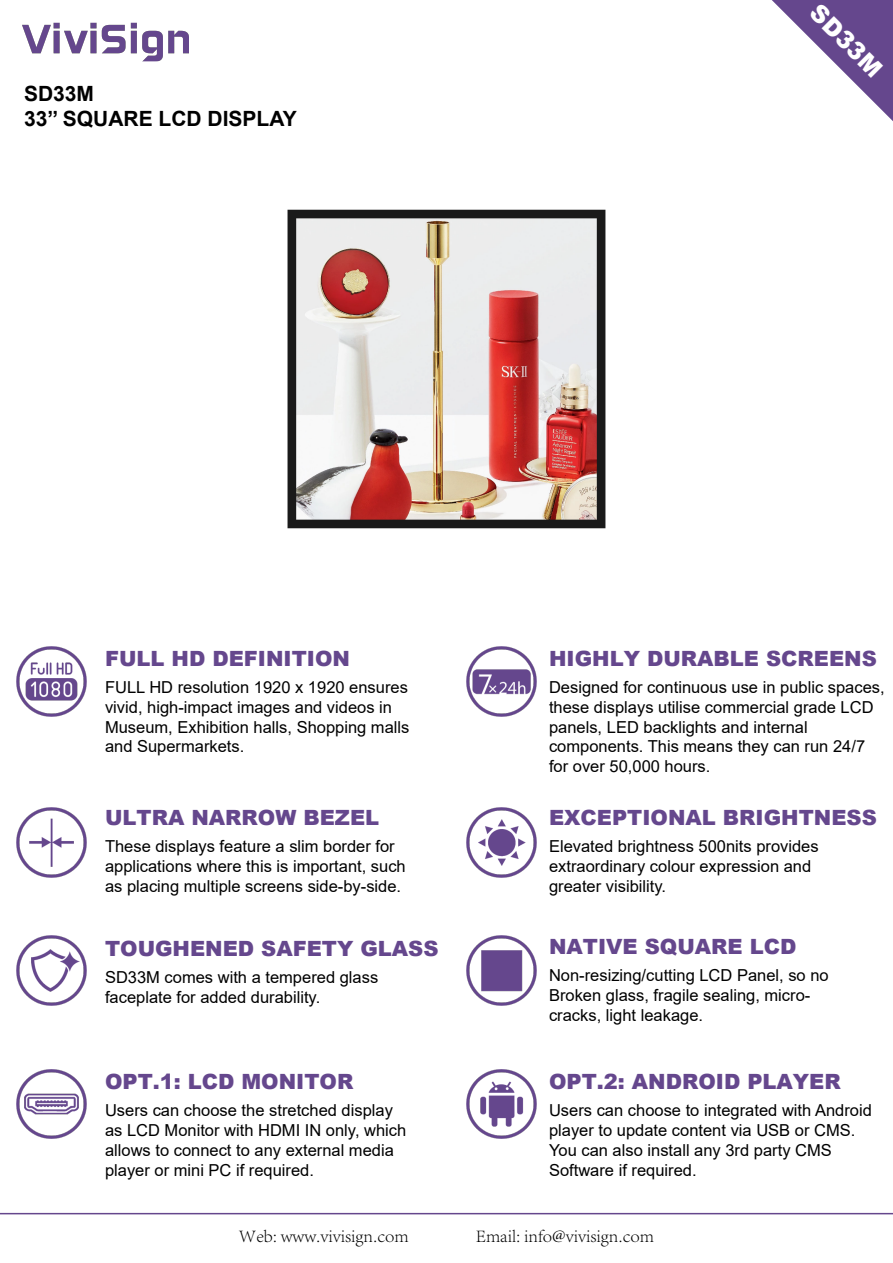
<style>
.page{position:relative;width:893px;height:1263px;background:#fff}
.page>*{position:absolute;margin:0;border:0;box-sizing:border-box;transform-origin:0 0}
.t1{font:900 24px "Arial";color:#fff}
.t2{font:900 21px "Arial";color:#65478d}
.t3{font:700 21px/25.2px "Arial";color:#000}
.t4{font:300 18px "Adobe Song Std";color:#000}
.t5{font:16.5px/19.8px "Arial";color:#000}
</style>
<div class="page">
<svg style="left:772px;top:0;width:121px;height:121px"></svg>
<img style="left:23px;top:22px;width:166px;height:39px">
<hr style="left:0;top:1213px;width:893px;height:1px;background:#65478d">
<img style="left:16px;top:807px;width:71px;height:71px">
<img style="left:466px;top:646px;width:71px;height:71px">
<img style="left:466px;top:1069px;width:71px;height:70px">
<img style="left:466px;top:807px;width:71px;height:71px">
<img style="left:16px;top:646px;width:71px;height:71px">
<img style="left:16px;top:1069px;width:71px;height:70px">
<img style="left:466px;top:935px;width:71px;height:71px">
<img style="left:287px;top:209px;width:319px;height:320px">
<img style="left:16px;top:935px;width:71px;height:71px">
<p class="t3" style="left:24px;top:81px;width:274px">SD33M<br>33’’ SQUARE LCD DISPLAY</p>
<h1 class="t1" style="left:827px;top:-4px;width:92px;rotate:45deg">SD33M</h1>
<p class="t2" style="left:105px;top:643px;width:246px">FULL HD DEFINITION</p>
<p class="t5" style="left:105px;top:677px;width:306px">FULL HD resolution 1920 x 1920 ensures vivid, high-impact images and videos in Museum, Exhibition halls, Shopping malls and Supermarkets.</p>
<p class="t2" style="left:105px;top:802px;width:276px">ULTRA NARROW BEZEL</p>
<p class="t5" style="left:105px;top:836px;width:302px">These displays feature a slim border for applications where this is important, such as placing multiple screens side-by-side.</p>
<p class="t2" style="left:105px;top:933px;width:335px">TOUGHENED SAFETY GLASS</p>
<p class="t5" style="left:105px;top:967px;width:275px">SD33M comes with a tempered glass faceplate for added durability.</p>
<p class="t2" style="left:549px;top:643px;width:329px">HIGHLY DURABLE SCREENS</p>
<p class="t5" style="left:549px;top:677px;width:337px">Designed for continuous use in public spaces, these displays utilise commercial grade LCD panels, LED backlights and internal components. This means they can run 24/7 for over 50,000 hours.</p>
<p class="t2" style="left:549px;top:802px;width:329px">EXCEPTIONAL BRIGHTNESS</p>
<p class="t5" style="left:549px;top:836px;width:271px">Elevated brightness 500nits provides extraordinary colour expression and greater visibility.</p>
<p class="t2" style="left:549px;top:931px;width:249px">NATIVE SQUARE LCD</p>
<p class="t5" style="left:549px;top:965px;width:281px">Non-resizing/cutting LCD Panel, so no<br>Broken glass, fragile sealing, micro&shy;cracks, light leakage.</p>
<p class="t2" style="left:105px;top:1066px;width:250px">OPT.1: LCD MONITOR</p>
<p class="t2" style="left:549px;top:1066px;width:293px">OPT.2: ANDROID PLAYER</p>
<p class="t5" style="left:549px;top:1100px;width:324px">Users can choose to integrated with Android player to update content via USB or CMS.<br>You can also install any 3rd party CMS Software if required.</p>
<p class="t5" style="left:105px;top:1100px;width:303px">Users can choose the stretched display as LCD Monitor with HDMI IN only, which allows to connect to any external media player or mini PC if required.</p>
<p class="t4" style="left:239px;top:1226px;width:171px">Web: www.vivisign.com</p>
<p class="t4" style="left:476px;top:1226px;width:180px">Email: info@vivisign.com</p>
</div>
